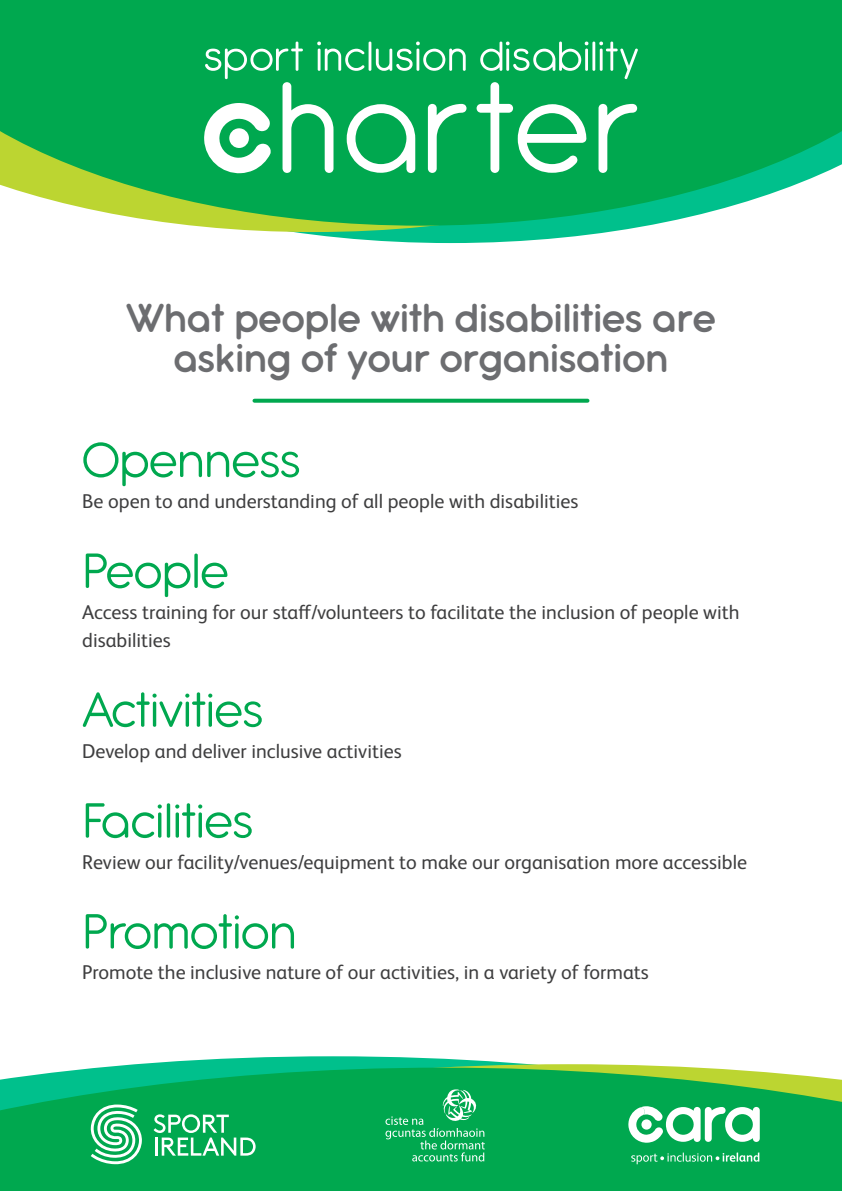
<style>
.page{position:relative;width:842px;height:1191px;background:#fff}
.page>*{position:absolute;margin:0;border:0;box-sizing:border-box;transform-origin:0 0}
.t1{font:54px "Antipasto Pro";color:#00a84f}
.t2{font:600 44.3px/39.8px "Antipasto Pro";color:#6c6d70;text-align:center}
.t3{font:20px/27.9px "FS Albert Pro";color:#3e3e3f}
</style>
<div class="page">
<svg style="left:294px;top:232px;width:314px;height:11px;fill:#00c08c"></svg>
<svg style="left:197px;top:226px;width:448px;height:6px;background:#61cf7a"></svg>
<svg style="left:0;top:0;width:842px;height:226px;background:#1cb15b"></svg>
<svg style="left:139px;top:1056px;width:387px;height:8px;fill:#00c08c"></svg>
<svg style="left:106px;top:1064px;width:579px;height:3px;background:#4acc81"></svg>
<svg style="left:0;top:1067px;width:842px;height:124px;background:#0dad55"></svg>
<svg style="left:477px;top:42px;width:161px;height:131px"></svg>
<svg style="left:203px;top:42px;width:263px;height:132px"></svg>
<div style="left:229px;top:128px;width:20px;height:20px;background:#fff;border-radius:50%"></div>
<svg style="left:154px;top:1114px;width:102px;height:41px"></svg>
<svg style="left:91px;top:1104px;width:51px;height:60px"></svg>
<svg style="left:631px;top:1152px;width:128px;height:12px;background:#37ba74"></svg>
<svg style="left:628px;top:1106px;width:132px;height:37px"></svg>
<svg style="left:385px;top:1089px;width:100px;height:72px;background:#24b468"></svg>
<svg style="left:254px;top:399px;width:333px;height:4px"></svg>
<p class="t2" style="left:126px;top:299px;width:591px">What people with disabilities are asking of your organisation</p>
<p class="t1" style="left:82px;top:430px;width:220px">Openness</p>
<h2 class="t3" style="left:82px;top:485px;width:498px">Be open to and understanding of all people with disabilities</h2>
<p class="t1" style="left:82px;top:541px;width:148px">People</p>
<h2 class="t3" style="left:82px;top:596px;width:659px">Access training for our staff/volunteers to facilitate the inclusion of people with disabilities</h2>
<p class="t1" style="left:82px;top:680px;width:182px">Activities</p>
<h2 class="t3" style="left:82px;top:735px;width:321px">Develop and deliver inclusive activities</h2>
<p class="t1" style="left:82px;top:791px;width:172px">Facilities</p>
<h2 class="t3" style="left:82px;top:846px;width:666px">Review our facility/venues/equipment to make our organisation more accessible</h2>
<p class="t1" style="left:82px;top:901px;width:216px">Promotion</p>
<h2 class="t3" style="left:82px;top:957px;width:568px">Promote the inclusive nature of our activities, in a variety of formats</h2>
</div>
